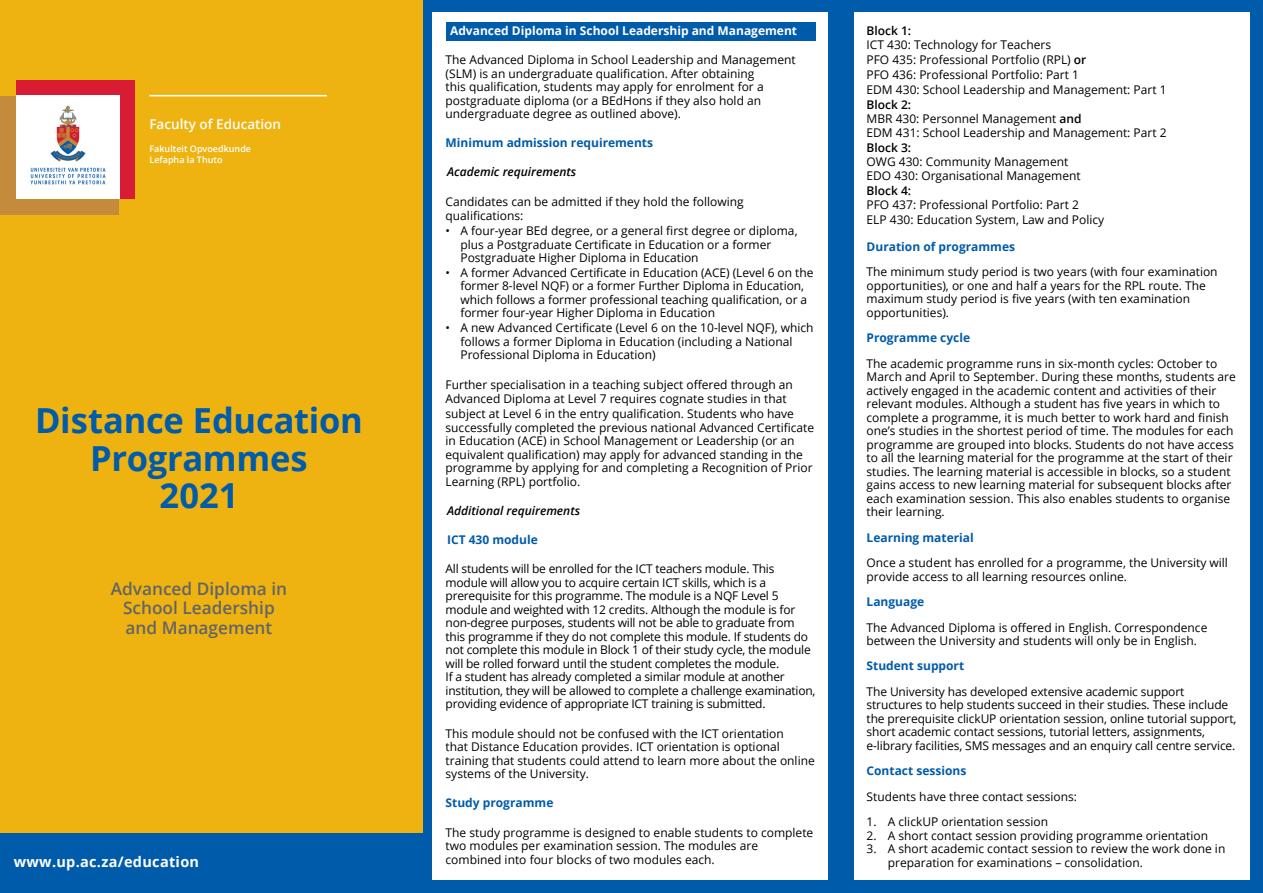
<style>
.page{position:relative;width:1263px;height:893px;background:#005baa}
.page>*{position:absolute;margin:0;border:0;box-sizing:border-box;transform-origin:0 0}
.t1{font:700 34.5px/37.5px "Open Sans";letter-spacing:-.005em;color:#005baa;text-align:center}
.t2{font:600 17.25px/19.5px "Open Sans";color:#636466;text-align:center}
.t3{font:700 14.55px "Open Sans";letter-spacing:.02em;color:#fff}
.t4{font:600 13.5px "Open Sans";color:#fff}
.t5{font:12px/13.5px "Open Sans";color:#000}
.t6{font:700 12px "Open Sans";color:#005baa}
.t7{font:700 12px "Open Sans";color:#fff}
.t8{font:italic 600 12px "Open Sans";color:#000}
.t9{font:600 12px "Open Sans";color:#000}
.t10{font:600 9px/10.8px "Open Sans";color:#fff}
.s1{font-weight:600}
</style>
<div class="page">
<div style="left:854px;top:13px;width:396px;height:867px;background:#fff"></div>
<div style="left:432px;top:13px;width:396px;height:867px;background:#fff"></div>
<div style="left:446px;top:22px;width:369px;height:18px;background:#005baa"></div>
<div style="left:0;top:0;width:422px;height:893px;background:#eeb310"></div>
<div style="left:0;top:833px;width:424px;height:60px;background:#005baa"></div>
<div style="left:16px;top:80px;width:119px;height:118px;background:#d71c33"></div>
<div style="left:0;top:96px;width:119px;height:118px;background:#c48b3b"></div>
<img style="left:16px;top:96px;width:103px;height:102px">
<hr style="left:149px;top:95px;width:178px;height:1px;background:#fff">
<p class="t4" style="left:149px;top:115px;width:133px">Faculty of Education</p>
<p class="t10" style="left:149px;top:143px;width:103px">Fakulteit Opvoedkunde<br>Lefapha la Thuto</p>
<h1 class="t1" style="left:35px;top:401px;width:329px">Distance Education<br>Programmes<br>2021</h1>
<h2 class="t2" style="left:111px;top:578px;width:178px">Advanced Diploma in<br>School Leadership and Management</h2>
<p class="t3" style="left:14px;top:851px;width:187px">www.up.ac.za/education</p>
<p class="t7" style="left:450px;top:22px;width:349px">Advanced Diploma in School Leadership and Management</p>
<p class="t5" style="left:446px;top:53px;width:352px">The Advanced Diploma in School Leadership and Management (SLM) is an undergraduate qualification. After obtaining<br>this qualification, students may apply for enrolment for a postgraduate diploma (or a BEdHons if they also hold an undergraduate degree as outlined above).</p>
<p class="t6" style="left:446px;top:134px;width:209px">Minimum admission requirements</p>
<p class="t8" style="left:447px;top:164px;width:131px">Academic requirements</p>
<p class="t5" style="left:446px;top:194px;width:300px;line-height:14.7px">Candidates can be admitted if they hold the following qualifications:</p>
<p class="t5" style="left:460px;top:224px;width:339px;text-indent:-15px">• A four-year BEd degree, or a general first degree or diploma, plus a Postgraduate Certificate in Education or a former<br>Postgraduate Higher Diploma in Education</p>
<p class="t5" style="left:460px;top:265px;width:354px;text-indent:-15px">• A former Advanced Certificate in Education (ACE) (Level 6 on the former 8-level NQF) or a former Further Diploma in Education, which follows a former professional teaching qualification, or a former four-year Higher Diploma in Education</p>
<p class="t5" style="left:460px;top:321px;width:355px;text-indent:-15px">• A new Advanced Certificate (Level 6 on the 10-level NQF), which follows a former Diploma in Education (including a National<br>Professional Diploma in Education)</p>
<p class="t5" style="left:446px;top:376px;width:350px;line-height:14.7px">Further specialisation in a teaching subject offered through an<br>Advanced Diploma at Level 7 requires cognate studies in that subject at Level 6 in the entry qualification. Students who have</p>
<p class="t5" style="left:446px;top:420px;width:370px">successfully completed the previous national Advanced Certificate in Education (ACE) in School Management or Leadership (or an equivalent qualification) may apply for advanced standing in the programme by applying for and completing a Recognition of Prior Learning (RPL) portfolio.</p>
<p class="t8" style="left:447px;top:502px;width:135px">Additional requirements</p>
<p class="t6" style="left:447px;top:531px;width:92px">ICT 430 module</p>
<p class="t5" style="left:446px;top:562px;width:371px">All students will be enrolled for the ICT teachers module. This module will allow you to acquire certain ICT skills, which is a prerequisite for this programme. The module is a NQF Level 5 module and weighted with 12 credits. Although the module is for non-degree purposes, students will not be able to graduate from this programme if they do not complete this module. If students do not complete this module in Block 1 of their study cycle, the module will be rolled forward until the student completes the module.<br>If a student has already completed a similar module at another institution, they will be allowed to complete a challenge examination, providing evidence of appropriate ICT training is submitted.</p>
<p class="t5" style="left:446px;top:726px;width:371px">This module should not be confused with the ICT orientation<br>that Distance Education provides. ICT orientation is optional training that students could attend to learn more about the online systems of the University.</p>
<p class="t6" style="left:446px;top:794px;width:109px">Study programme</p>
<p class="t5" style="left:446px;top:825px;width:369px">The study programme is designed to enable students to complete two modules per examination session. The modules are combined into four blocks of two modules each.</p>
<p class="t9" style="left:866px;top:22px;width:46px">Block 1:</p>
<p class="t5" style="left:866px;top:37px;width:302px;line-height:14.7px">ICT 430: Technology for Teachers<br>PFO 435: Professional Portfolio (RPL) <span class="s1">or<br></span>PFO 436: Professional Portfolio: Part 1<br>EDM 430: School Leadership and Management: Part 1</p>
<p class="t5" style="left:866px;top:97px;width:217px;line-height:14.7px"><span class="s1">Block 2:<br></span>MBR 430: Personnel Management <span class="s1">and</span></p>
<p class="t5" style="left:866px;top:125px;width:302px">EDM 431: School Leadership and Management: Part 2</p>
<p class="t9" style="left:866px;top:139px;width:46px">Block 3:</p>
<p class="t5" style="left:866px;top:155px;width:216px">OWG 430: Community Management<br>EDO 430: Organisational Management</p>
<p class="t9" style="left:866px;top:182px;width:46px">Block 4:</p>
<p class="t5" style="left:866px;top:197px;width:239px;line-height:14.7px">PFO 437: Professional Portfolio: Part 2<br>ELP 430: Education System, Law and Policy</p>
<p class="t6" style="left:866px;top:238px;width:150px">Duration of programmes</p>
<p class="t5" style="left:866px;top:265px;width:353px">The minimum study period is two years (with four examination opportunities), or one and half a years for the RPL route. The maximum study period is five years (with ten examination opportunities).</p>
<p class="t6" style="left:866px;top:329px;width:105px">Programme cycle</p>
<p class="t5" style="left:866px;top:356px;width:371px">The academic programme runs in six-month cycles: October to March and April to September. During these months, students are actively engaged in the academic content and activities of their relevant modules. Although a student has five years in which to complete a programme, it is much better to work hard and finish one’s studies in the shortest period of time. The modules for each programme are grouped into blocks. Students do not have access to all the learning material for the programme at the start of their studies. The learning material is accessible in blocks, so a student gains access to new learning material for subsequent blocks after each examination session. This also enables students to organise their learning.</p>
<p class="t6" style="left:866px;top:529px;width:109px">Learning material</p>
<p class="t5" style="left:866px;top:556px;width:363px">Once a student has enrolled for a programme, the University will provide access to all learning resources online.</p>
<p class="t6" style="left:866px;top:593px;width:59px">Language</p>
<p class="t5" style="left:866px;top:620px;width:342px">The Advanced Diploma is offered in English. Correspondence between the University and students will only be in English.</p>
<p class="t6" style="left:866px;top:658px;width:99px">Student support</p>
<p class="t5" style="left:866px;top:685px;width:371px">The University has developed extensive academic support structures to help students succeed in their studies. These include the prerequisite clickUP orientation session, online tutorial support, short academic contact sessions, tutorial letters, assignments, e-library facilities, SMS messages and an enquiry call centre service.</p>
<p class="t6" style="left:866px;top:762px;width:101px">Contact sessions</p>
<p class="t5" style="left:866px;top:789px;width:212px">Students have three contact sessions:</p>
<p class="t5" style="left:866px;top:815px;width:183px">1. A clickUP orientation session</p>
<p class="t5" style="left:866px;top:828px;width:343px">2. A short contact session providing programme orientation</p>
<p class="t5" style="left:888px;top:842px;width:339px;text-indent:-21px">3. A short academic contact session to review the work done in preparation for examinations – consolidation.</p>
</div>
